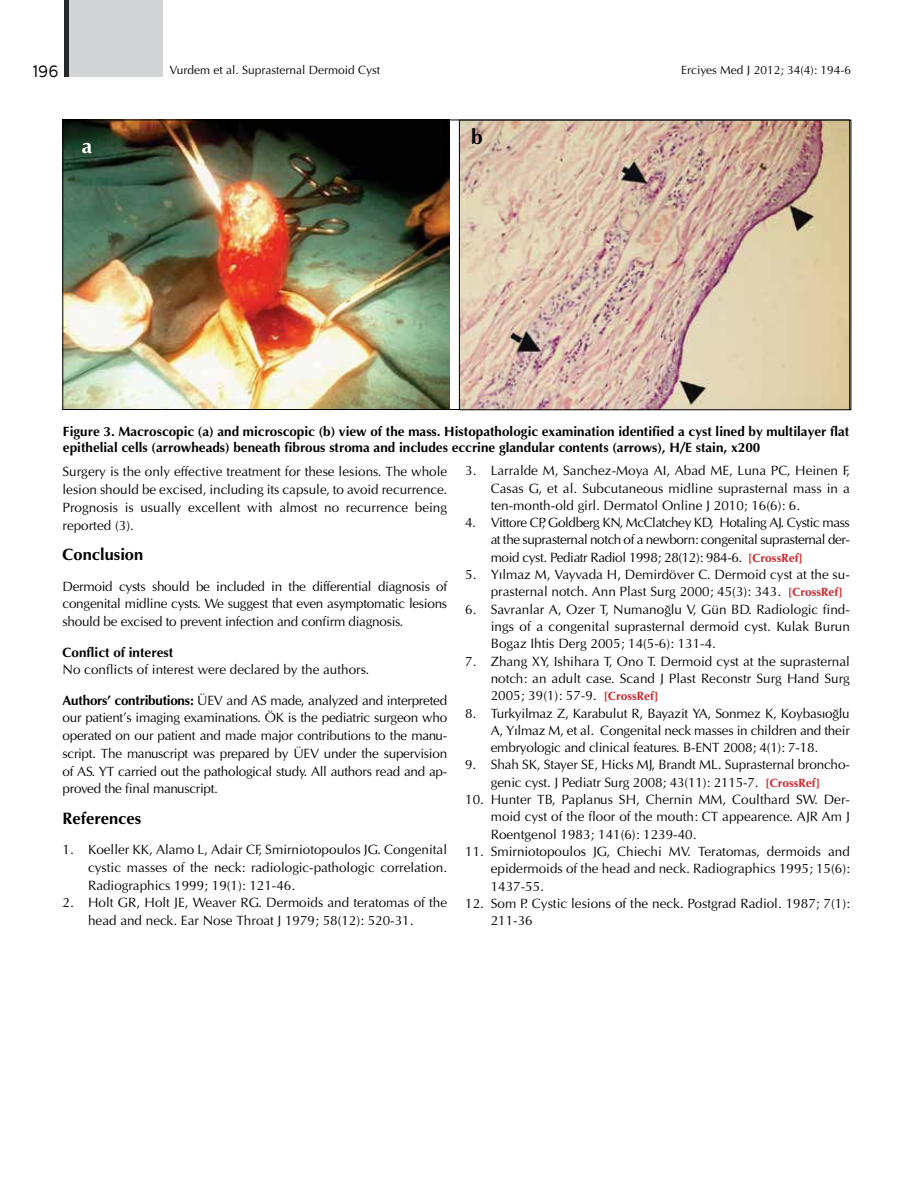
<style>
.page{position:relative;width:915px;height:1191px;background:#fff}
.page>*{position:absolute;margin:0;border:0;box-sizing:border-box;transform-origin:0 0}
.t1{font:21px "Optima Bold Tr";color:#fff}
.t2{font:21px "Optima Bold Tr";color:#000}
.t3{font:16.5px "Optima Bold Tr";color:#000}
.t4{font:16.5px "Centrale Sans";color:#000}
.t5{font:13.5px/17.2px "Optima Normal Tr";color:#000;text-align:justify}
.t6{font:13.5px/16.2px "Optima Bold Tr";color:#000}
.t7{font:12px "Optima Normal Tr";color:#000}
.s1{font-family:"Optima Bold Tr"}
.s2{font-family:"Optima Bold Tr";font-size:12px;color:#d2232a}
</style>
<div class="page">
<div style="left:64px;top:0;width:98px;height:77px;background:#d1d3d4"></div>
<hr style="left:64px;top:0;width:4px;height:77px;background:#292829">
<img style="left:64px;top:122px;width:385px;height:286px">
<img style="left:461px;top:122px;width:387px;height:286px">
<div style="left:459px;top:120px;width:391px;height:290px;border:1px solid #000"></div>
<p class="t4" style="left:33px;top:62px;width:27px">196</p>
<p class="t7" style="left:169px;top:62px;width:212px">Vurdem et al. Suprasternal Dermoid Cyst</p>
<p class="t7" style="left:680px;top:62px;width:171px">Erciyes Med J 2012; 34(4): 194-6</p>
<h1 class="t1" style="left:82px;top:132px;width:12px">a</h1>
<h1 class="t2" style="left:471px;top:124px;width:13px">b</h1>
<p class="t6" style="left:63px;top:423px;width:787px">Figure 3. Macroscopic (a) and microscopic (b) view of the mass. Histopathologic examination identified a cyst lined by multilayer flat epithelial cells (arrowheads) beneath fibrous stroma and includes eccrine glandular contents (arrows), H/E stain, x200</p>
<p class="t5" style="left:62px;top:463px;width:386px;line-height:17.7px">Surgery is the only effective treatment for these lesions. The whole lesion should be excised, including its capsule, to avoid recurrence.<br>Prognosis is usually excellent with almost no recurrence being reported (3).</p>
<p class="t3" style="left:62px;top:544px;width:82px">Conclusion</p>
<p class="t5" style="left:62px;top:577px;width:386px;line-height:17.7px">Dermoid cysts should be included in the differential diagnosis of congenital midline cysts. We suggest that even asymptomatic lesions should be excised to prevent infection and confirm diagnosis.</p>
<p class="t6" style="left:62px;top:643px;width:112px">Conflict of interest</p>
<p class="t5" style="left:62px;top:661px;width:308px">No conflicts of interest were declared by the authors.</p>
<p class="t5" style="left:62px;top:691px;width:386px;line-height:17.7px"><span class="s1">Authors’ contributions:</span> ÜEV and AS made, analyzed and interpreted our patient’s imaging examinations. ÖK is the pediatric surgeon who operated on our patient and made major contributions to the manu&shy;script. The manuscript was prepared by ÜEV under the supervision of AS. YT carried out the pathological study. All authors read and ap&shy;proved the final manuscript.</p>
<p class="t3" style="left:62px;top:808px;width:80px">References</p>
<p class="t5" style="left:88px;top:841px;width:360px;line-height:17.7px;text-indent:-26px">1. Koeller KK, Alamo L, Adair CF, Smirniotopoulos JG. Congenital cystic masses of the neck: radiologic-pathologic correlation.<br>Radiographics 1999; 19(1): 121-46.</p>
<p class="t5" style="left:88px;top:894px;width:360px;line-height:17.7px;text-indent:-26px">2. Holt GR, Holt JE, Weaver RG. Dermoids and teratomas of the head and neck. Ear Nose Throat J 1979; 58(12): 520-31.</p>
<p class="t5" style="left:490px;top:462px;width:360px;text-indent:-26px">3. Larralde M, Sanchez-Moya AI, Abad ME, Luna PC, Heinen F, Casas G, et al. Subcutaneous midline suprasternal mass in a ten-month-old girl. Dermatol Online J 2010; 16(6): 6.</p>
<p class="t5" style="left:490px;top:514px;width:360px;text-indent:-26px">4. Vittore CP, Goldberg KN, McClatchey KD, Hotaling AJ. Cystic mass at the suprasternal notch of a newborn: congenital suprasternal der&shy;moid cyst. Pediatr Radiol 1998; 28(12): 984-6. <span class="s2">[CrossRef]</span></p>
<p class="t5" style="left:490px;top:566px;width:360px;text-indent:-26px">5. Yılmaz M, Vayvada H, Demirdöver C. Dermoid cyst at the su&shy;prasternal notch. Ann Plast Surg 2000; 45(3): 343. <span class="s2">[CrossRef]</span></p>
<p class="t5" style="left:490px;top:600px;width:360px;text-indent:-26px">6. Savranlar A, Ozer T, Numanoğlu V, Gün BD. Radiologic find&shy;ings of a congenital suprasternal dermoid cyst. Kulak Burun Bogaz Ihtis Derg 2005; 14(5-6): 131-4.</p>
<p class="t5" style="left:490px;top:652px;width:360px;text-indent:-26px">7. Zhang XY, Ishihara T, Ono T. Dermoid cyst at the suprasternal notch: an adult case. Scand J Plast Reconstr Surg Hand Surg 2005; 39(1): 57-9. <span class="s2">[CrossRef]</span></p>
<p class="t5" style="left:490px;top:704px;width:360px;text-indent:-26px">8. Turkyilmaz Z, Karabulut R, Bayazit YA, Sonmez K, Koybasıoğlu A, Yılmaz M, et al. Congenital neck masses in children and their embryologic and clinical features. B-ENT 2008; 4(1): 7-18.</p>
<p class="t5" style="left:465px;top:756px;width:386px;text-align:center">9. Shah SK, Stayer SE, Hicks MJ, Brandt ML. Suprasternal broncho&shy;genic cyst. J Pediatr Surg 2008; 43(11): 2115-7. <span class="s2">[CrossRef]</span></p>
<p class="t5" style="left:490px;top:791px;width:360px;text-indent:-26px">10. Hunter TB, Paplanus SH, Chernin MM, Coulthard SW. Der&shy;moid cyst of the floor of the mouth: CT appearence. AJR Am J Roentgenol 1983; 141(6): 1239-40.</p>
<p class="t5" style="left:490px;top:842px;width:360px;text-indent:-26px">11. Smirniotopoulos JG, Chiechi MV. Teratomas, dermoids and epidermoids of the head and neck. Radiographics 1995; 15(6):<br>1437-55.</p>
<p class="t5" style="left:490px;top:894px;width:360px;text-indent:-26px">12. Som P. Cystic lesions of the neck. Postgrad Radiol. 1987; 7(1):<br>211-36</p>
</div>
